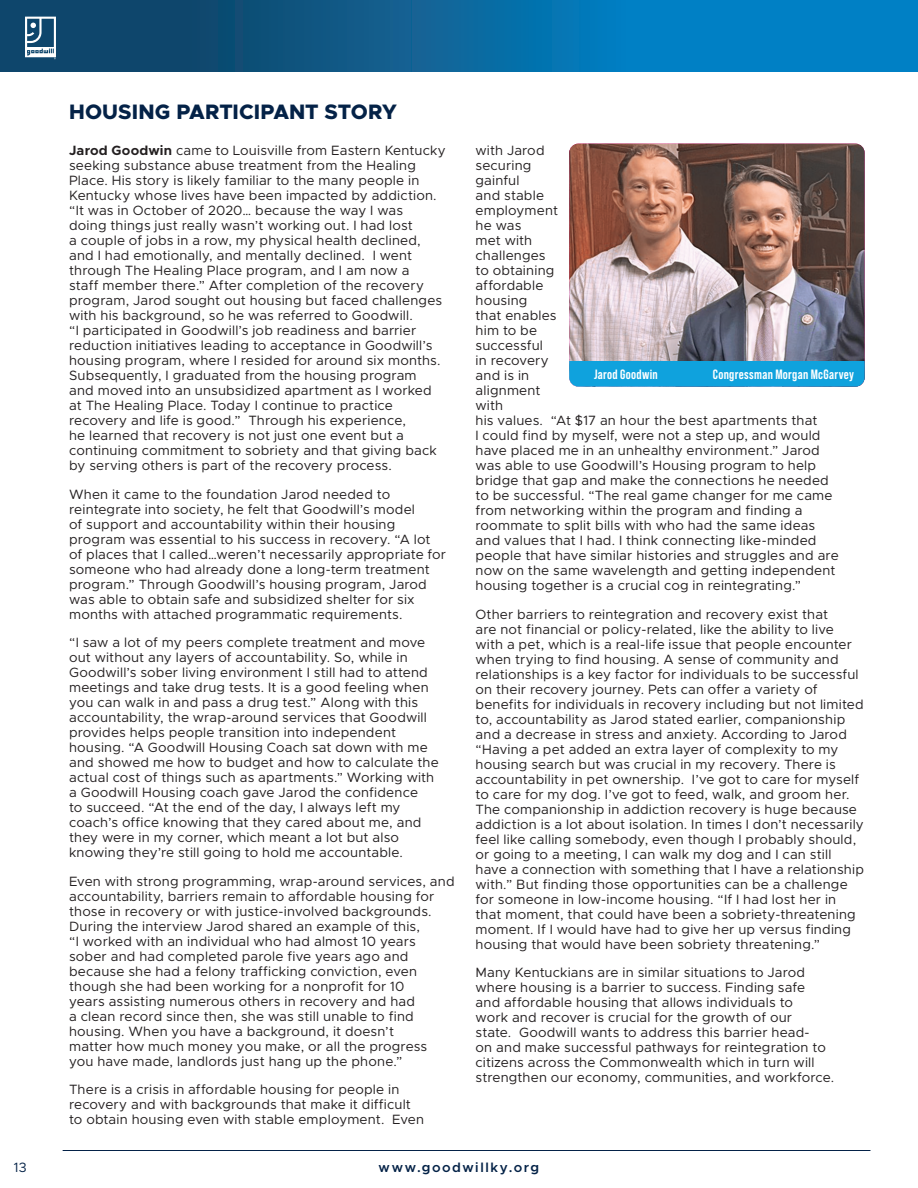
<style>
.page{position:relative;width:918px;height:1188px;background:#fff}
.page>*{position:absolute;margin:0;border:0;box-sizing:border-box;transform-origin:0 0}
.t1{font:800 21px "Metropolis";color:#042247}
.t2{font:13.5px/15px "Metropolis";letter-spacing:.015em;color:#231f20}
.t3{font:700 13.5px "Bebas Neue Pro";letter-spacing:.02em;color:#fff}
.t4{font:600 13.5px "Metropolis";letter-spacing:.115em;color:#042247}
.t5{font:13.5px "Metropolis";color:#042247}
.s1{font-weight:700}
</style>
<div class="page">
<svg style="left:0;top:0;width:918px;height:71px;background:#08669c"></svg>
<svg style="left:25px;top:17px;width:31px;height:42px"></svg>
<hr style="left:63px;top:1150px;width:807px;height:1px;background:#042247">
<img style="left:569px;top:144px;width:296px;height:218px">
<div style="left:569px;top:362px;width:296px;height:25px;background:#0fa2dd"></div>
<p class="t1" style="left:69px;top:99px;width:329px">HOUSING PARTICIPANT STORY</p>
<p class="t2" style="left:69px;top:143px;width:378px"><span class="s1">Jarod Goodwin</span> came to Louisville from Eastern Kentucky seeking substance abuse treatment from the Healing Place. His story is likely familiar to the many people in Kentucky whose lives have been impacted by addiction. “It was in October of 2020… because the way I was<br>doing things just really wasn’t working out. I had lost<br>a couple of jobs in a row, my physical health declined, and I had emotionally, and mentally declined. I went through The Healing Place program, and I am now a<br>staff member there.” After completion of the recovery program, Jarod sought out housing but faced challenges with his background, so he was referred to Goodwill.<br>“I participated in Goodwill’s job readiness and barrier reduction initiatives leading to acceptance in Goodwill’s housing program, where I resided for around six months.<br>Subsequently, I graduated from the housing program<br>and moved into an unsubsidized apartment as I worked at The Healing Place. Today I continue to practice recovery and life is good.” Through his experience,<br>he learned that recovery is not just one event but a continuing commitment to sobriety and that giving back by serving others is part of the recovery process.</p>
<p class="t2" style="left:69px;top:486px;width:378px">When it came to the foundation Jarod needed to reintegrate into society, he felt that Goodwill’s model<br>of support and accountability within their housing program was essential to his success in recovery. “A lot of places that I called…weren’t necessarily appropriate for someone who had already done a long-term treatment program.” Through Goodwill’s housing program, Jarod was able to obtain safe and subsidized shelter for six months with attached programmatic requirements.</p>
<p class="t2" style="left:69px;top:635px;width:371px">“I saw a lot of my peers complete treatment and move out without any layers of accountability. So, while in Goodwill’s sober living environment I still had to attend meetings and take drug tests. It is a good feeling when you can walk in and pass a drug test.” Along with this accountability, the wrap-around services that Goodwill provides helps people transition into independent housing. “A Goodwill Housing Coach sat down with me and showed me how to budget and how to calculate the actual cost of things such as apartments.” Working with a Goodwill Housing coach gave Jarod the confidence<br>to succeed. “At the end of the day, I always left my coach’s office knowing that they cared about me, and they were in my corner, which meant a lot but also knowing they’re still going to hold me accountable.</p>
<p class="t2" style="left:69px;top:873px;width:387px">Even with strong programming, wrap-around services, and accountability, barriers remain to affordable housing for those in recovery or with justice-involved backgrounds.<br>During the interview Jarod shared an example of this,<br>“I worked with an individual who had almost 10 years sober and had completed parole five years ago and because she had a felony trafficking conviction, even though she had been working for a nonprofit for 10<br>years assisting numerous others in recovery and had<br>a clean record since then, she was still unable to find housing. When you have a background, it doesn’t<br>matter how much money you make, or all the progress you have made, landlords just hang up the phone.”</p>
<p class="t2" style="left:69px;top:1082px;width:357px">There is a crisis in affordable housing for people in recovery and with backgrounds that make it difficult to obtain housing even with stable employment. Even</p>
<p class="t2" style="left:476px;top:143px;width:365px">with Jarod<br>securing<br>gainful<br>and stable<br>employment<br>he was<br>met with<br>challenges<br>to obtaining<br>affordable<br>housing<br>that enables<br>him to be<br>successful<br>in recovery<br>and is in<br>alignment<br>with<br>his values. “At $17 an hour the best apartments that<br>I could find by myself, were not a step up, and would have placed me in an unhealthy environment.” Jarod was able to use Goodwill’s Housing program to help bridge that gap and make the connections he needed to be successful. “The real game changer for me came from networking within the program and finding a roommate to split bills with who had the same ideas and values that I had. I think connecting like-minded people that have similar histories and struggles and are now on the same wavelength and getting independent housing together is a crucial cog in reintegrating.”</p>
<p class="t2" style="left:476px;top:606px;width:390px">Other barriers to reintegration and recovery exist that<br>are not financial or policy-related, like the ability to live with a pet, which is a real-life issue that people encounter when trying to find housing. A sense of community and relationships is a key factor for individuals to be successful on their recovery journey. Pets can offer a variety of benefits for individuals in recovery including but not limited to, accountability as Jarod stated earlier, companionship and a decrease in stress and anxiety. According to Jarod “Having a pet added an extra layer of complexity to my housing search but was crucial in my recovery. There is accountability in pet ownership. I’ve got to care for myself to care for my dog. I’ve got to feed, walk, and groom her.<br>The companionship in addiction recovery is huge because addiction is a lot about isolation. In times I don’t necessarily feel like calling somebody, even though I probably should, or going to a meeting, I can walk my dog and I can still have a connection with something that I have a relationship with.” But finding those opportunities can be a challenge for someone in low-income housing. “If I had lost her in that moment, that could have been a sobriety-threatening moment. If I would have had to give her up versus finding housing that would have been sobriety threatening.”</p>
<p class="t2" style="left:476px;top:965px;width:360px">Many Kentuckians are in similar situations to Jarod where housing is a barrier to success. Finding safe<br>and affordable housing that allows individuals to<br>work and recover is crucial for the growth of our<br>state. Goodwill wants to address this barrier head-<br>on and make successful pathways for reintegration to citizens across the Commonwealth which in turn will strengthen our economy, communities, and workforce.</p>
<p class="t3" style="left:594px;top:366px;width:65px">Jarod Goodwin</p>
<p class="t3" style="left:713px;top:366px;width:143px">Congressman Morgan McGarvey</p>
<p class="t5" style="left:14px;top:1159px;width:14px">13</p>
<p class="t4" style="left:379px;top:1159px;width:162px">www.goodwillky.org</p>
</div>
